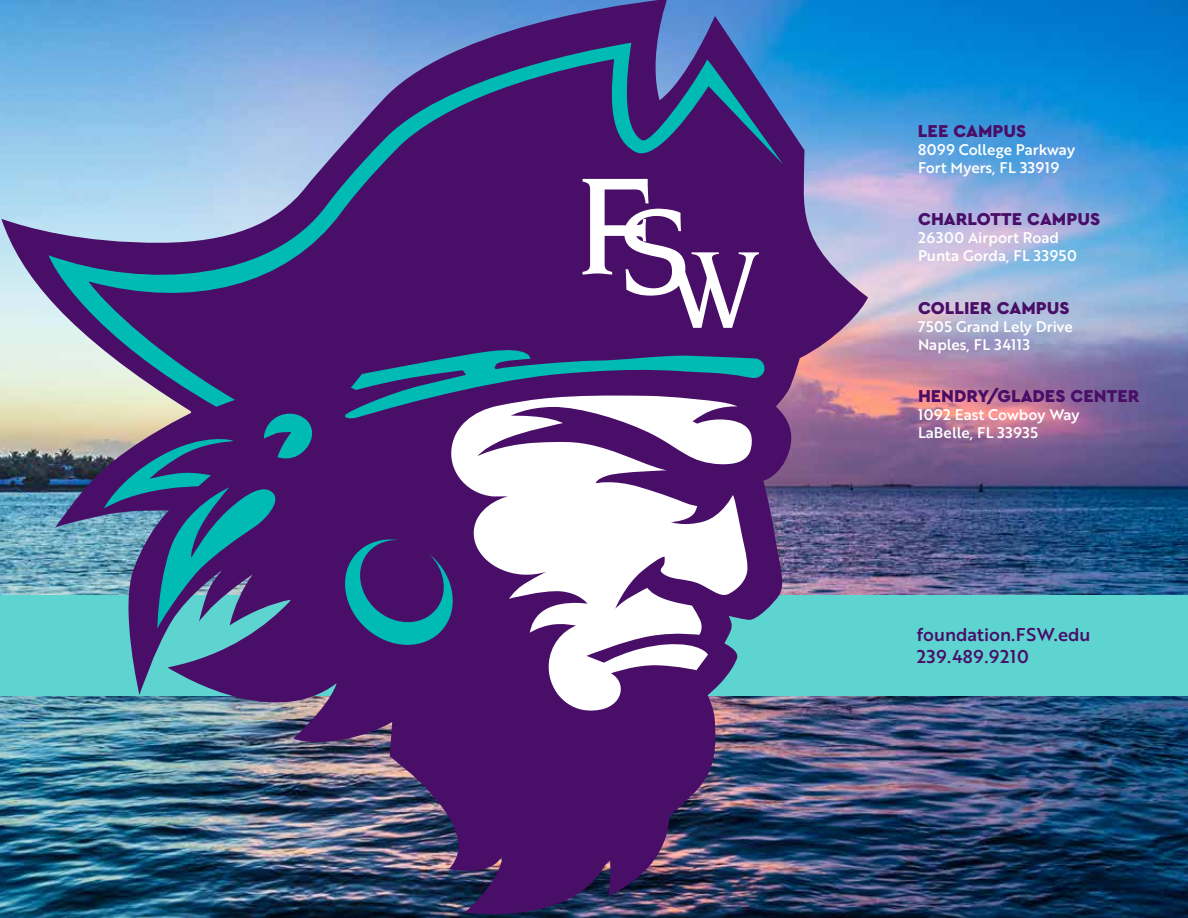
<style>
.page{position:relative;width:1188px;height:918px;background:#fff}
.page>*{position:absolute;margin:0;border:0;box-sizing:border-box;transform-origin:0 0}
.t1{font:900 18px "Cera GR";color:#490e67}
.t2{font:18px/21.6px "Brother 1816 Medium";letter-spacing:.005em;color:#490e67}
.t3{font:15px/18px "Brother 1816 Medium";color:#fff}
</style>
<div class="page">
<img style="left:0;top:0;width:1188px;height:918px">
<div style="left:0;top:595px;width:1188px;height:101px;background:#5ed4d0"></div>
<img style="left:1px;top:0;width:867px;height:918px">
<svg style="left:449px;top:419px;width:303px;height:294px"></svg>
<svg style="left:104px;top:410px;width:212px;height:219px;background:#475186"></svg>
<svg style="left:338px;top:538px;width:122px;height:112px;background:#36397a"></svg>
<svg style="left:343px;top:407px;width:426px;height:12px"></svg>
<svg style="left:49px;top:43px;width:734px;height:364px;background:#5b5694"></svg>
<svg style="left:583px;top:179px;width:176px;height:149px"></svg>
<p class="t1" style="left:918px;top:121px;width:110px">LEE CAMPUS</p>
<p class="t3" style="left:918px;top:140px;width:159px">8099 College Parkway<br>Fort Myers, FL 33919</p>
<p class="t1" style="left:918px;top:209px;width:184px">CHARLOTTE CAMPUS</p>
<p class="t3" style="left:918px;top:228px;width:160px">26300 Airport Road<br>Punta Gorda, FL 33950</p>
<p class="t1" style="left:918px;top:297px;width:153px">COLLIER CAMPUS</p>
<p class="t3" style="left:918px;top:317px;width:156px">7505 Grand Lely Drive<br>Naples, FL 34113</p>
<p class="t1" style="left:918px;top:385px;width:223px">HENDRY/GLADES CENTER</p>
<p class="t3" style="left:918px;top:405px;width:163px">1092 East Cowboy Way<br>LaBelle, FL 33935</p>
<p class="t2" style="left:917px;top:623px;width:175px">foundation.FSW.edu<br>239.489.9210</p>
</div>
